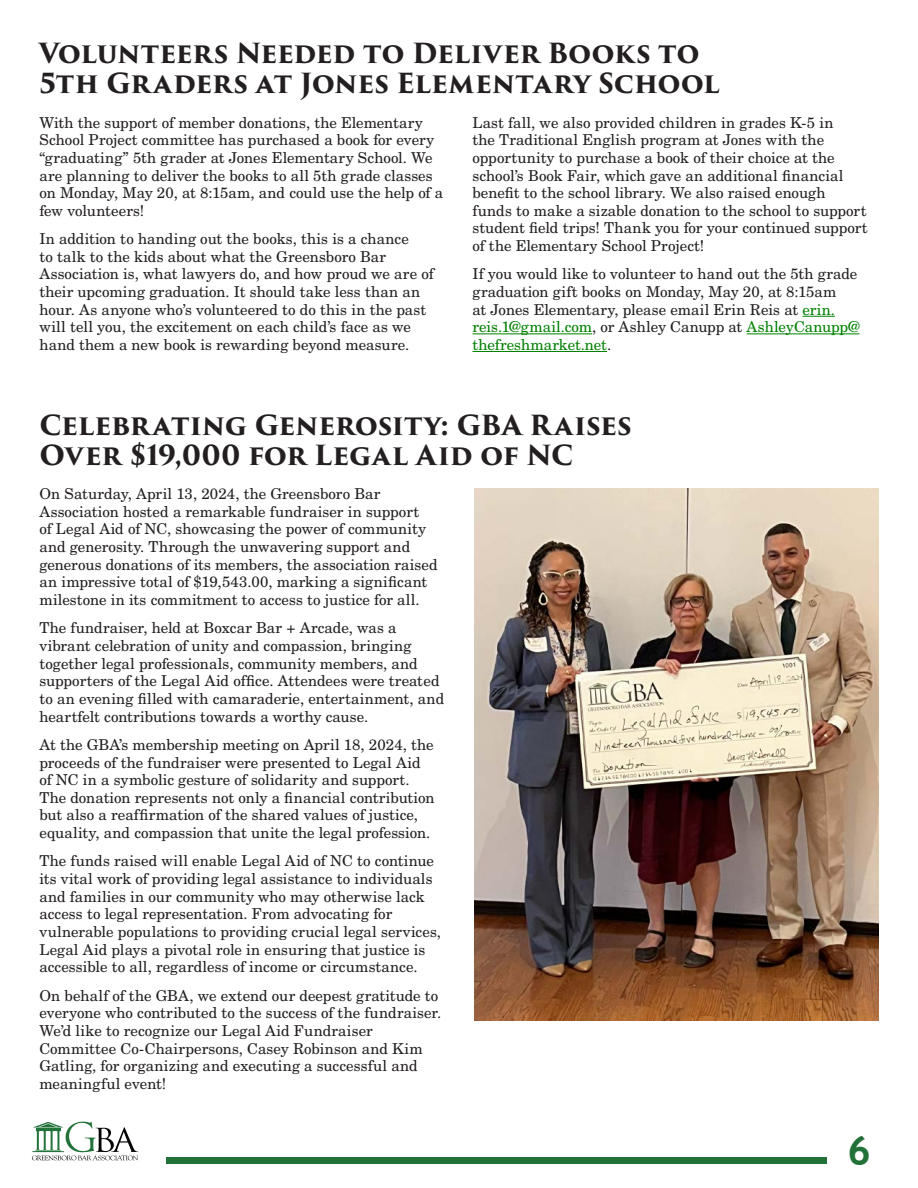
<style>
.page{position:relative;width:918px;height:1188px;background:#fff}
.page>*{position:absolute;margin:0;border:0;box-sizing:border-box;transform-origin:0 0}
.PullQuote{font:700 40.5px "Trebuchet MS";color:#227138}
.t1{font:700 27px/30px "Trajan Pro 3";letter-spacing:-.005em;color:#231f20}
.t2{font:15px/17.7px "New Century Schlbk LT Std";color:#231f20}
.s1{color:#008000}
</style>
<div class="page">
<svg style="left:33px;top:1160px;width:105px;height:1px"></svg>
<svg style="left:32px;top:1121px;width:106px;height:39px"></svg>
<div style="left:166px;top:1157px;width:660px;height:7px;background:#227138"></div>
<hr style="left:802px;top:316px;width:33px;height:1px;background:#008000">
<hr style="left:472px;top:333px;width:120px;height:1px;background:#008000">
<hr style="left:747px;top:333px;width:113px;height:1px;background:#008000">
<hr style="left:472px;top:351px;width:135px;height:1px;background:#008000">
<img style="left:474px;top:488px;width:405px;height:532px">
<h2 class="t1" style="left:39px;top:39px;width:682px">Volunteers Needed to Deliver Books to<br>5th Graders at Jones Elementary School</h2>
<p class="t2" style="left:39px;top:113px;width:405px">With the support of member donations, the Elementary School Project committee has purchased a book for every “graduating” 5th grader at Jones Elementary School. We are planning to deliver the books to all 5th grade classes on Monday, May 20, at 8:15am, and could use the help of a few volunteers!</p>
<p class="t2" style="left:39px;top:230px;width:396px">In addition to handing out the books, this is a chance<br>to talk to the kids about what the Greensboro Bar Association is, what lawyers do, and how proud we are of their upcoming graduation. It should take less than an hour. As anyone who’s volunteered to do this in the past will tell you, the excitement on each child’s face as we hand them a new book is rewarding beyond measure.</p>
<p class="t2" style="left:472px;top:113px;width:397px">Last fall, we also provided children in grades K-5 in<br>the Traditional English program at Jones with the opportunity to purchase a book of their choice at the school’s Book Fair, which gave an additional financial benefit to the school library. We also raised enough funds to make a sizable donation to the school to support student field trips! Thank you for your continued support of the Elementary School Project!</p>
<p class="t2" style="left:472px;top:265px;width:389px">If you would like to volunteer to hand out the 5th grade graduation gift books on Monday, May 20, at 8:15am<br>at Jones Elementary, please email Erin Reis at <span class="s1">erin. reis.1@gmail.com</span>, or Ashley Canupp at <span class="s1">AshleyCanupp@ thefreshmarket.net</span>.</p>
<h2 class="t1" style="left:39px;top:411px;width:594px">Celebrating Generosity: GBA Raises<br>Over $19,000 for Legal Aid of NC</h2>
<p class="t2" style="left:39px;top:485px;width:400px">On Saturday, April 13, 2024, the Greensboro Bar Association hosted a remarkable fundraiser in support<br>of Legal Aid of NC, showcasing the power of community and generosity. Through the unwavering support and generous donations of its members, the association raised an impressive total of $19,543.00, marking a significant milestone in its commitment to access to justice for all.</p>
<p class="t2" style="left:39px;top:619px;width:406px">The fundraiser, held at Boxcar Bar + Arcade, was a vibrant celebration of unity and compassion, bringing together legal professionals, community members, and supporters of the Legal Aid office. Attendees were treated to an evening filled with camaraderie, entertainment, and heartfelt contributions towards a worthy cause.</p>
<p class="t2" style="left:39px;top:736px;width:397px">At the GBA’s membership meeting on April 18, 2024, the proceeds of the fundraiser were presented to Legal Aid of NC in a symbolic gesture of solidarity and support.<br>The donation represents not only a financial contribution but also a reaffirmation of the shared values of justice, equality, and compassion that unite the legal profession.</p>
<p class="t2" style="left:39px;top:852px;width:403px">The funds raised will enable Legal Aid of NC to continue its vital work of providing legal assistance to individuals and families in our community who may otherwise lack access to legal representation. From advocating for vulnerable populations to providing crucial legal services, Legal Aid plays a pivotal role in ensuring that justice is accessible to all, regardless of income or circumstance.</p>
<p class="t2" style="left:39px;top:986px;width:403px">On behalf of the GBA, we extend our deepest gratitude to everyone who contributed to the success of the fundraiser.<br>We’d like to recognize our Legal Aid Fundraiser Committee Co-Chairpersons, Casey Robinson and Kim Gatling, for organizing and executing a successful and meaningful event!</p>
<p class="PullQuote" style="left:847px;top:1125px;width:25px">6</p>
</div>
